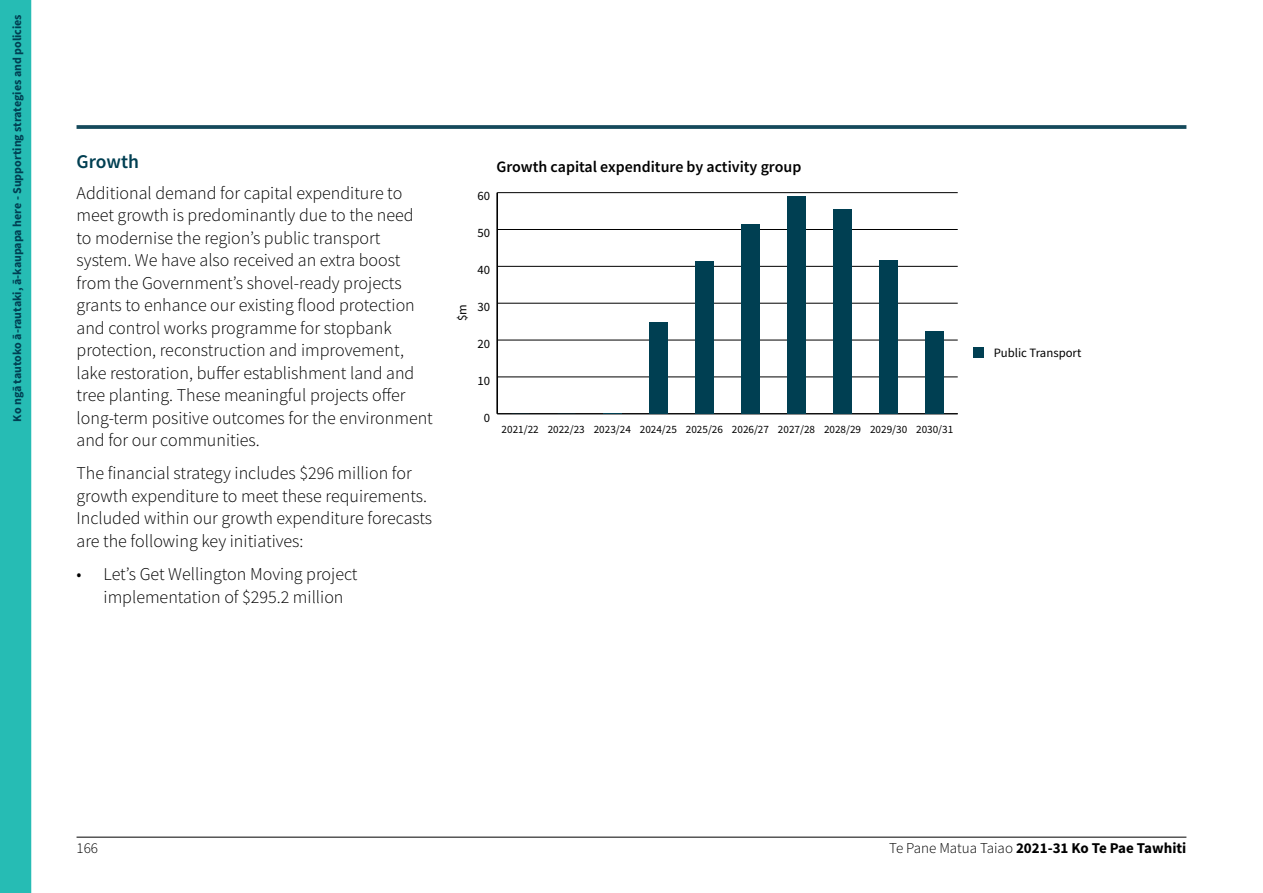
<style>
.page{position:relative;width:1263px;height:893px;background:#fff}
.page>*{position:absolute;margin:0;border:0;box-sizing:border-box;transform-origin:0 0}
.t1{font:600 19.5px "Source Sans Pro";color:#003f52}
.t2{font:300 18px/22.5px "Source Sans Pro";color:#000}
.t3{font:600 15.9px "Source Sans Pro";color:#000}
.t4{font:700 15px "Source Sans Pro";color:#000}
.t5{font:300 15px "Source Sans Pro";color:#000}
.t6{font:12.75px "Source Sans Pro";color:#000}
.t7{font:700 12px "Source Sans Pro";color:#003f52}
.t8{font:11.1px "Source Sans Pro";color:#000}
.s1{font-weight:300}
</style>
<div class="page">
<hr style="left:77px;top:837px;width:1109px;height:1px;background:#000">
<svg style="left:77px;top:125px;width:1109px;height:4px;background:#225364"></svg>
<div style="left:0;top:0;width:31px;height:893px;background:#26bcb4"></div>
<hr style="left:496px;top:193px;width:2px;height:221px;background:#000">
<hr style="left:497px;top:413px;width:461px;height:1px;background:#000">
<hr style="left:497px;top:377px;width:461px;height:1px;background:#000">
<hr style="left:497px;top:340px;width:461px;height:1px;background:#000">
<hr style="left:497px;top:303px;width:461px;height:1px;background:#000">
<hr style="left:497px;top:266px;width:461px;height:1px;background:#000">
<hr style="left:497px;top:229px;width:461px;height:1px;background:#000">
<hr style="left:497px;top:192px;width:461px;height:1px;background:#000">
<svg style="left:603px;top:413px;width:18px;height:1px"></svg>
<div style="left:649px;top:323px;width:19px;height:91px;background:#003f52"></div>
<div style="left:695px;top:262px;width:19px;height:152px;background:#003f52"></div>
<div style="left:741px;top:224px;width:19px;height:190px;background:#003f52"></div>
<div style="left:787px;top:196px;width:19px;height:218px;background:#003f52"></div>
<div style="left:833px;top:209px;width:19px;height:205px;background:#003f52"></div>
<div style="left:879px;top:260px;width:19px;height:154px;background:#003f52"></div>
<div style="left:925px;top:331px;width:19px;height:83px;background:#003f52"></div>
<div style="left:973px;top:347px;width:11px;height:10px;background:#003f52"></div>
<p class="t7" style="left:9px;top:422px;width:409px;rotate:-90deg">Ko ngā tautoko ā-rautaki, ā-kaupapa here - Supporting strategies and policies</p>
<p class="t1" style="left:77px;top:148px;width:64px">Growth</p>
<p class="t2" style="left:77px;top:182px;width:358px">Additional demand for capital expenditure to meet growth is predominantly due to the need to modernise the region’s public transport system. We have also received an extra boost from the Government’s shovel-ready projects grants to enhance our existing flood protection and control works programme for stopbank protection, reconstruction and improvement, lake restoration, buffer establishment land and tree planting. These meaningful projects offer long-term positive outcomes for the environment and for our communities.</p>
<p class="t2" style="left:77px;top:462px;width:357px">The financial strategy includes $296 million for growth expenditure to meet these requirements.<br>Included within our growth expenditure forecasts are the following key initiatives:</p>
<p class="t2" style="left:104px;top:563px;width:256px;text-indent:-27px">• Let’s Get Wellington Moving project implementation of $295.2 million</p>
<p class="t3" style="left:496px;top:156px;width:306px">Growth capital expenditure by activity group</p>
<p class="t6" style="left:477px;top:188px;width:14px">60</p>
<p class="t6" style="left:477px;top:225px;width:14px">50</p>
<p class="t6" style="left:477px;top:262px;width:14px">40</p>
<p class="t6" style="left:454px;top:321px;width:18px;rotate:-90deg">$m</p>
<p class="t6" style="left:477px;top:299px;width:14px">30</p>
<p class="t6" style="left:477px;top:335px;width:14px">20</p>
<p class="t6" style="left:477px;top:372px;width:14px">10</p>
<p class="t6" style="left:484px;top:409px;width:8px">0</p>
<p class="t8" style="left:502px;top:422px;width:453px">2021/22 2022/23 2023/24 2024/25 2025/26 2026/27 2027/28 2028/29 2029/30 2030/31</p>
<p class="t6" style="left:994px;top:344px;width:89px">Public Transport</p>
<p class="t5" style="left:77px;top:839px;width:23px">166</p>
<p class="t4" style="left:889px;top:838px;width:299px"><span class="s1">Te Pane Matua Taiao</span> 2021-31 Ko Te Pae Tawhiti</p>
</div>
